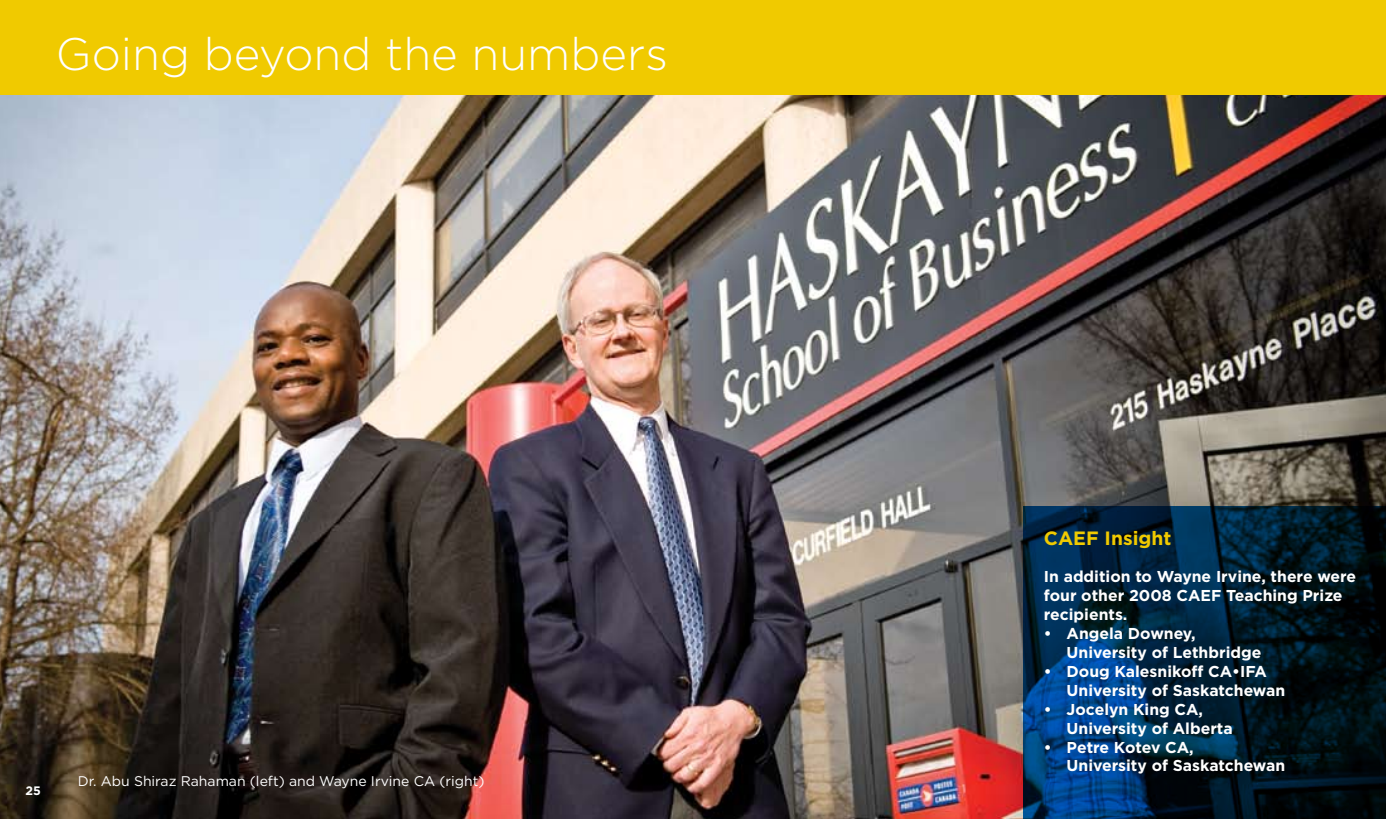
<style>
.page{position:relative;width:1386px;height:819px;background:#fff}
.page>*{position:absolute;margin:0;border:0;box-sizing:border-box;transform-origin:0 0}
.t1{font:300 45.5px "Gotham";color:#fff}
.t2{font:700 19.25px "Gotham";color:#f0ca00}
.t3{font:700 15.75px/18.9px "Gotham";color:#fff}
.t4{font:14px "Gotham";color:#fff}
.t5{font:700 12.25px "Gotham";color:#fff}
</style>
<div class="page">
<img style="left:0;top:94px;width:1386px;height:725px">
<div style="left:0;top:0;width:1386px;height:94px;background:#f0ca00"></div>
<svg style="left:1024px;top:506px;width:362px;height:313px;background:#00213b"></svg>
<h1 class="t1" style="left:56px;top:29px;width:614px">Going beyond the numbers</h1>
<p class="t5" style="left:26px;top:783px;width:17px">25</p>
<p class="t4" style="left:78px;top:773px;width:408px">Dr. Abu Shiraz Rahaman (left) and Wayne Irvine CA (right)</p>
<p class="t2" style="left:1044px;top:527px;width:129px">CAEF Insight</p>
<p class="t3" style="left:1044px;top:567px;width:314px">In addition to Wayne Irvine, there were four other 2008 CAEF Teaching Prize recipients.</p>
<p class="t3" style="left:1067px;top:624px;width:196px;text-indent:-23px">• Angela Downey,<br>University of Lethbridge</p>
<p class="t3" style="left:1067px;top:662px;width:220px;text-indent:-23px">• Doug Kalesnikoff CA•IFA<br>University of Saskatchewan</p>
<p class="t3" style="left:1067px;top:699px;width:168px;text-indent:-23px">• Jocelyn King CA,<br>University of Alberta</p>
<p class="t3" style="left:1067px;top:737px;width:220px;text-indent:-23px">• Petre Kotev CA,<br>University of Saskatchewan</p>
</div>
